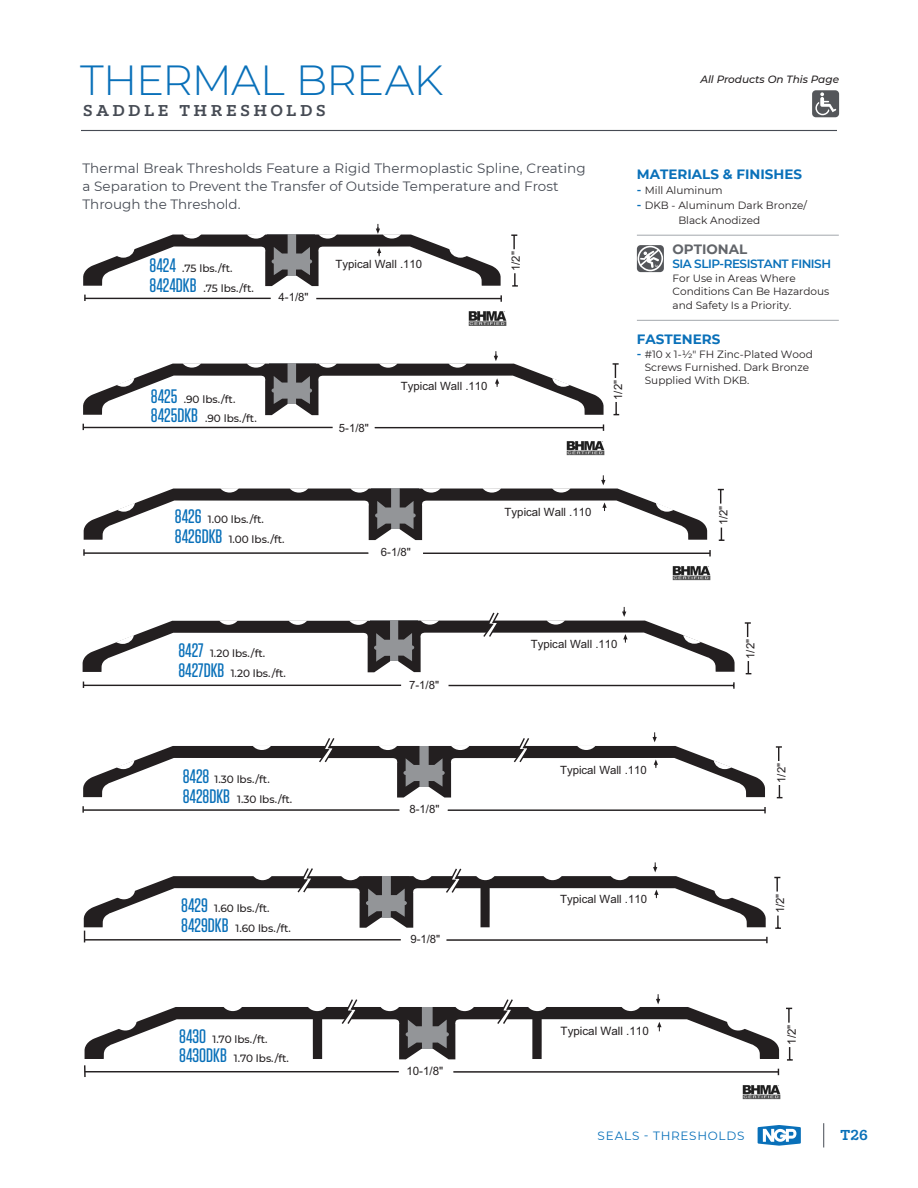
<style>
.page{position:relative;width:918px;height:1188px;background:#fff}
.page>*{position:absolute;margin:0;border:0;box-sizing:border-box;transform-origin:0 0}
.t1{font:300 42px "Montserrat";letter-spacing:-.015em;color:#0970b9}
.t2{font:700 18px "Klinic Slab";letter-spacing:.2em;color:#464b54}
.t3{font:700 16.5px "Klinic Slab";color:#0970b9}
.t4{font:13.5px/18px "Montserrat";color:#464b54}
.t5{font:700 13.5px "Montserrat";color:#0970b9}
.t6{font:700 13.5px "Montserrat";color:#62656a}
.t7{font:600 12px "Montserrat";letter-spacing:-.04em;color:#0970b9}
.t8{font:12px "Montserrat";letter-spacing:.06em;color:#0970b9}
.t9{font:11.55px "Arial";color:#231f20}
.t10{font:11.4px "Arial";color:#231f20}
.t11{font:500 10.5px "Montserrat";color:#231f20}
.t12{font:10.5px/13.5px "Montserrat";color:#231f20}
.cutlines_italic{font:italic 500 10.5px "Montserrat";color:#231f20}
.s1{font-family:"Tungsten";font-size:19.5px;color:#0970b9}
.s2{font-weight:600;font-size:12px;color:#0970b9}
</style>
<div class="page">
<hr style="left:81px;top:130px;width:756px;height:1px;background:#464b54">
<svg style="left:758px;top:1125px;width:43px;height:21px"></svg>
<svg style="left:823px;top:1123px;width:1px;height:24px"></svg>
<div style="left:399px;top:746px;width:49px;height:41px;background:#939598"></div>
<svg style="left:82px;top:806px;width:2px;height:7px"></svg>
<hr style="left:83px;top:809px;width:316px;height:2px;background:#231f20">
<hr style="left:448px;top:809px;width:317px;height:2px;background:#231f20">
<svg style="left:776px;top:746px;width:6px;height:15px"></svg>
<svg style="left:777px;top:785px;width:5px;height:13px"></svg>
<svg style="left:83px;top:738px;width:337px;height:60px"></svg>
<svg style="left:429px;top:732px;width:336px;height:66px"></svg>
<svg style="left:774px;top:877px;width:6px;height:15px"></svg>
<svg style="left:775px;top:916px;width:6px;height:13px"></svg>
<svg style="left:84px;top:862px;width:684px;height:81px"></svg>
<div style="left:267px;top:234px;width:48px;height:42px;background:#939598"></div>
<hr style="left:85px;top:298px;width:186px;height:1px;background:#231f20">
<hr style="left:316px;top:298px;width:185px;height:1px;background:#231f20">
<svg style="left:511px;top:234px;width:6px;height:15px"></svg>
<svg style="left:512px;top:273px;width:6px;height:14px"></svg>
<svg style="left:83px;top:234px;width:205px;height:53px"></svg>
<svg style="left:296px;top:224px;width:205px;height:63px"></svg>
<img style="left:469px;top:311px;width:37px;height:15px">
<div style="left:370px;top:620px;width:48px;height:41px;background:#939598"></div>
<svg style="left:733px;top:682px;width:2px;height:7px"></svg>
<hr style="left:83px;top:685px;width:318px;height:1px;background:#231f20">
<hr style="left:449px;top:685px;width:285px;height:1px;background:#231f20">
<svg style="left:745px;top:622px;width:6px;height:15px"></svg>
<svg style="left:746px;top:661px;width:5px;height:13px"></svg>
<svg style="left:83px;top:620px;width:307px;height:53px"></svg>
<svg style="left:398px;top:607px;width:337px;height:66px"></svg>
<div style="left:269px;top:364px;width:46px;height:40px;background:#939598"></div>
<hr style="left:83px;top:427px;width:250px;height:1px;background:#231f20">
<hr style="left:375px;top:427px;width:228px;height:1px;background:#231f20">
<svg style="left:613px;top:363px;width:6px;height:15px"></svg>
<svg style="left:614px;top:402px;width:5px;height:13px"></svg>
<svg style="left:83px;top:363px;width:205px;height:53px"></svg>
<svg style="left:296px;top:351px;width:308px;height:65px"></svg>
<div style="left:371px;top:489px;width:48px;height:40px;background:#939598"></div>
<svg style="left:83px;top:549px;width:2px;height:7px"></svg>
<hr style="left:84px;top:552px;width:284px;height:2px;background:#231f20">
<hr style="left:423px;top:553px;width:287px;height:1px;background:#231f20">
<svg style="left:718px;top:489px;width:6px;height:15px"></svg>
<svg style="left:719px;top:528px;width:5px;height:13px"></svg>
<svg style="left:84px;top:488px;width:307px;height:53px"></svg>
<svg style="left:400px;top:475px;width:307px;height:66px"></svg>
<div style="left:402px;top:1007px;width:51px;height:42px;background:#939598"></div>
<hr style="left:453px;top:1071px;width:325px;height:2px;background:#231f20">
<svg style="left:786px;top:1008px;width:6px;height:15px"></svg>
<svg style="left:787px;top:1047px;width:6px;height:14px"></svg>
<svg style="left:84px;top:999px;width:338px;height:78px"></svg>
<svg style="left:432px;top:994px;width:347px;height:66px"></svg>
<div style="left:812px;top:90px;width:27px;height:27px;background:#54565a;border-radius:4px"></div>
<svg style="left:815px;top:92px;width:22px;height:23px"></svg>
<hr style="left:637px;top:320px;width:202px;height:1px;background:#a3a7ac">
<hr style="left:637px;top:235px;width:202px;height:1px;background:#a3a7ac">
<svg style="left:637px;top:245px;width:27px;height:27px"></svg>
<svg style="left:638px;top:246px;width:25px;height:25px"></svg>
<img style="left:567px;top:441px;width:38px;height:15px">
<img style="left:673px;top:566px;width:37px;height:15px">
<img style="left:742px;top:1085px;width:38px;height:14px">
<h1 class="t1" style="left:80px;top:51px;width:365px">THERMAL BREAK</h1>
<h2 class="t2" style="left:83px;top:99px;width:244px">SADDLE THRESHOLDS</h2>
<p class="t4" style="left:82px;top:158px;width:505px">Thermal Break Thresholds Feature a Rigid Thermoplastic Spline, Creating a Separation to Prevent the Transfer of Outside Temperature and Frost<br>Through the Threshold.</p>
<p class="t11" style="left:150px;top:261px;width:84px"><span class="s1">8424</span> .75 lbs./ft.</p>
<p class="t11" style="left:150px;top:281px;width:106px"><span class="s1">8424DKB</span> .75 lbs./ft.</p>
<p class="t10" style="left:279px;top:290px;width:32px">4-1/8"</p>
<p class="t10" style="left:336px;top:257px;width:88px">Typical Wall .110</p>
<p class="t10" style="left:508px;top:271px;width:21px;rotate:-90deg">1/2"</p>
<p class="t11" style="left:151px;top:392px;width:86px"><span class="s1">8425</span> .90 lbs./ft.</p>
<p class="t11" style="left:151px;top:411px;width:107px"><span class="s1">8425DKB</span> .90 lbs./ft.</p>
<p class="t10" style="left:339px;top:420px;width:32px">5-1/8"</p>
<p class="t10" style="left:401px;top:379px;width:88px">Typical Wall .110</p>
<p class="cutlines_italic" style="left:700px;top:72px;width:140px">All Products On This Page</p>
<p class="t10" style="left:611px;top:400px;width:21px;rotate:-90deg">1/2"</p>
<p class="t5" style="left:637px;top:165px;width:167px">MATERIALS &amp; FINISHES</p>
<p class="t12" style="left:637px;top:183px;width:87px"><span class="s2">-</span> Mill Aluminum</p>
<p class="t12" style="left:637px;top:197px;width:170px;line-height:15px;text-align:center"><span class="s2">-</span> DKB - Aluminum Dark Bronze/<br>Black Anodized</p>
<p class="t6" style="left:673px;top:239px;width:76px">OPTIONAL</p>
<p class="t7" style="left:673px;top:255px;width:160px">SIA SLIP-RESISTANT FINISH</p>
<p class="t12" style="left:673px;top:271px;width:158px">For Use in Areas Where<br>Conditions Can Be Hazardous and Safety Is a Priority.</p>
<p class="t5" style="left:637px;top:329px;width:85px">FASTENERS</p>
<p class="t12" style="left:645px;top:348px;width:170px;line-height:12.6px;text-indent:-8px"><span class="s2">-</span> #10 x 1-1/2" FH Zinc-Plated Wood<br>Screws Furnished. Dark Bronze<br>Supplied With DKB.</p>
<p class="t11" style="left:175px;top:512px;width:90px"><span class="s1">8426</span> 1.00 lbs./ft.</p>
<p class="t11" style="left:175px;top:532px;width:111px"><span class="s1">8426DKB</span> 1.00 lbs./ft.</p>
<p class="t10" style="left:381px;top:545px;width:32px">6-1/8"</p>
<p class="t10" style="left:505px;top:504px;width:88px">Typical Wall .110</p>
<p class="t10" style="left:716px;top:525px;width:21px;rotate:-90deg">1/2"</p>
<p class="t11" style="left:178px;top:646px;width:88px"><span class="s1">8427</span> 1.20 lbs./ft.</p>
<p class="t11" style="left:178px;top:666px;width:109px"><span class="s1">8427DKB</span> 1.20 lbs./ft.</p>
<p class="t10" style="left:409px;top:677px;width:32px">7-1/8"</p>
<p class="t10" style="left:531px;top:637px;width:88px">Typical Wall .110</p>
<p class="t10" style="left:743px;top:659px;width:21px;rotate:-90deg">1/2"</p>
<p class="t11" style="left:183px;top:772px;width:89px"><span class="s1">8428</span> 1.30 lbs./ft.</p>
<p class="t11" style="left:183px;top:791px;width:111px"><span class="s1">8428DKB</span> 1.30 lbs./ft.</p>
<p class="t10" style="left:409px;top:801px;width:32px">8-1/8"</p>
<p class="t10" style="left:560px;top:762px;width:88px">Typical Wall .110</p>
<p class="t10" style="left:774px;top:783px;width:21px;rotate:-90deg">1/2"</p>
<p class="t11" style="left:181px;top:901px;width:90px"><span class="s1">8429</span> 1.60 lbs./ft.</p>
<p class="t11" style="left:181px;top:921px;width:111px"><span class="s1">8429DKB</span> 1.60 lbs./ft.</p>
<p class="t10" style="left:410px;top:932px;width:32px">9-1/8"</p>
<p class="t10" style="left:560px;top:892px;width:88px">Typical Wall .110</p>
<p class="t10" style="left:773px;top:913px;width:21px;rotate:-90deg">1/2"</p>
<p class="t11" style="left:179px;top:1032px;width:90px"><span class="s1">8430</span> 1.70 lbs./ft.</p>
<p class="t11" style="left:179px;top:1051px;width:111px"><span class="s1">8430DKB</span> 1.70 lbs./ft.</p>
<p class="t9" style="left:561px;top:1023px;width:90px">Typical Wall .110</p>
<p class="t9" style="left:784px;top:1045px;width:22px;rotate:-90deg">1/2"</p>
<p class="t9" style="left:406px;top:1064px;width:38px">10-1/8"</p>
<p class="t8" style="left:598px;top:1127px;width:148px">SEALS - THRESHOLDS</p>
<h3 class="t3" style="left:841px;top:1124px;width:29px">T26</h3>
</div>
